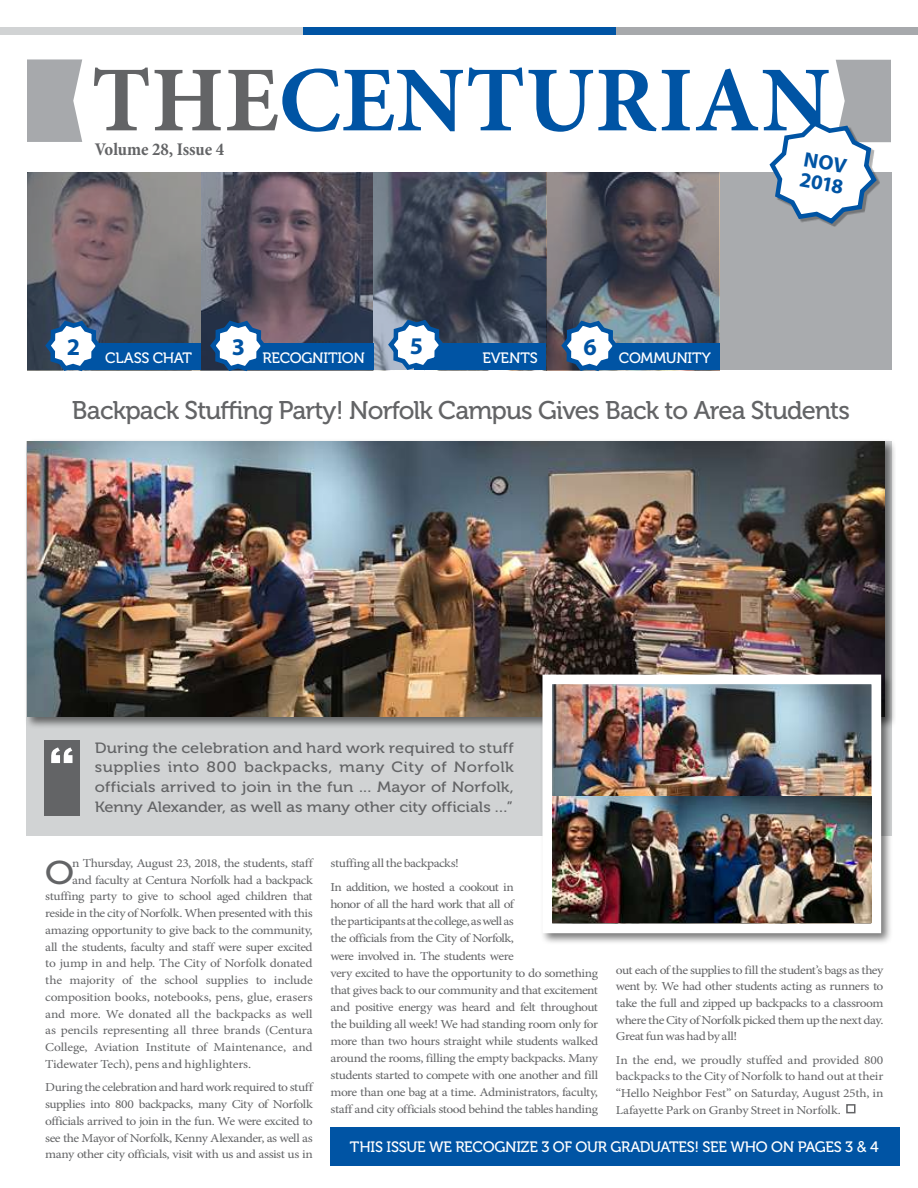
<style>
.page{position:relative;width:918px;height:1188px;background:#fff}
.page>*{position:absolute;margin:0;border:0;box-sizing:border-box;transform-origin:0 0}
.t1{font:700 93px "Minion Pro";letter-spacing:.005em;color:#0054a4}
.t2{font:500 48.6px "Salvo Serif";color:#fff;scale:1.11 1}
.t3{font:32.85px "Museo 500";color:#636466;scale:1.11 1}
.t4{font:25.5px "Museo 500";letter-spacing:-.03em;color:#636466}
.t5{font:700 24px "Myriad Pro";color:#0054a4}
.t6{font:700 21px/21px "Myriad Pro";color:#0054a4}
.t7{font:700 condensed 18px "Minion Pro";letter-spacing:-.005em;color:#636466}
.t8{font:15px "Museo 500";letter-spacing:-.02em;color:#fff}
.t9{font:14.85px/19.8px "Museo 500";letter-spacing:-.005em;color:#636466;text-align:justify;scale:1.11 1}
.t10{font:12.15px/17.1px "Minion Pro";letter-spacing:-.03em;color:#636466;text-align:justify;scale:1.11 1}
.t11{font:12.15px "Minion Pro";letter-spacing:-.01em;color:#636466;scale:1.11 1}
.s1{color:#636466}
.s2{font-family:"Arial"}
</style>
<div class="page">
<div style="left:703px;top:172px;width:189px;height:198px;background:#a9abae"></div>
<div style="left:0;top:27px;width:303px;height:8px;background:#d1d3d4"></div>
<div style="left:303px;top:27px;width:314px;height:8px;background:#0054a4"></div>
<div style="left:617px;top:27px;width:301px;height:8px;background:#a7a9ac"></div>
<div style="left:846px;top:1104px;width:10px;height:9px;border:2px solid #636466"></div>
<svg style="left:27px;top:59px;width:55px;height:83px;background:#aeb0b2"></svg>
<img style="left:200px;top:172px;width:347px;height:198px">
<svg style="left:27px;top:172px;width:173px;height:198px;background:#736e74"></svg>
<svg style="left:547px;top:172px;width:172px;height:198px;background:#616068"></svg>
<svg style="left:373px;top:172px;width:173px;height:198px;background:#4a515f"></svg>
<div style="left:68px;top:344px;width:132px;height:26px;background:#0054a4"></div>
<div style="left:244px;top:344px;width:129px;height:26px;background:#0054a4"></div>
<div style="left:415px;top:344px;width:131px;height:26px;background:#0054a4"></div>
<svg style="left:42px;top:318px;width:62px;height:54px"></svg>
<svg style="left:207px;top:318px;width:62px;height:54px"></svg>
<div style="left:587px;top:344px;width:132px;height:26px;background:#0054a4"></div>
<svg style="left:558px;top:318px;width:63px;height:54px"></svg>
<svg style="left:769px;top:60px;width:122px;height:167px"></svg>
<div style="left:26px;top:441px;width:866px;height:394px;background:#d1d3d4"></div>
<div style="left:331px;top:1127px;width:569px;height:39px;background:#0054a4"></div>
<svg style="left:385px;top:317px;width:62px;height:54px"></svg>
<div style="left:24px;top:438px;width:872px;height:290px;background:#000;opacity:.53"></div>
<img style="left:27px;top:441px;width:858px;height:276px">
<div style="left:540px;top:673px;width:353px;height:272px;background:#000;opacity:.53"></div>
<img style="left:553px;top:686px;width:317px;height:110px">
<div style="left:542px;top:675px;width:339px;height:258px;border:10px solid #fff"></div>
<div style="left:44px;top:740px;width:35px;height:75px;background:#636466"></div>
<img style="left:553px;top:796px;width:318px;height:127px">
<h1 class="t1" style="left:91px;top:35px;width:740px"><span class="s1">THE</span>CENTURIAN</h1>
<h3 class="t7" style="left:95px;top:137px;width:131px">Volume 28, Issue 4</h3>
<h3 class="t6" style="left:806px;top:147px;width:45px;rotate:10deg">NOV<br>2018</h3>
<h3 class="t5" style="left:410px;top:330px;width:15px">5</h3>
<h3 class="t5" style="left:67px;top:331px;width:15px">2</h3>
<h3 class="t5" style="left:232px;top:331px;width:15px">3</h3>
<p class="t8" style="left:105px;top:349px;width:88px">CLASS CHAT</p>
<p class="t8" style="left:263px;top:349px;width:104px">RECOGNITION</p>
<p class="t8" style="left:482px;top:349px;width:57px">EVENTS</p>
<h3 class="t5" style="left:583px;top:331px;width:15px">6</h3>
<p class="t8" style="left:619px;top:349px;width:93px">COMMUNITY</p>
<h3 class="t4" style="left:72px;top:396px;width:780px">Backpack Stuffing Party! Norfolk Campus Gives Back to Area Students</h3>
<h2 class="t2" style="left:48px;top:732px;width:26px">“</h2>
<p class="t9" style="left:95px;top:738px;width:379px">During the celebration and hard work required to stuff supplies into 800 backpacks, many City of Norfolk officials arrived to join in the fun ... Mayor of Norfolk, Kenny Alexander, as well as many other city officials ...”</p>
<h3 class="t3" style="left:45px;top:854px;width:28px">O</h3>
<p class="t10" style="left:72px;top:855px;width:218px">n Thursday, August 23, 2018, the students, staff</p>
<p class="t10" style="left:72px;top:871px;width:218px">and faculty at Centura Norfolk had a backpack</p>
<p class="t10" style="left:45px;top:888px;width:243px">stuffing party to give to school aged children that</p>
<p class="t10" style="left:45px;top:905px;width:242px">reside in the city of Norfolk. When presented with this</p>
<p class="t10" style="left:45px;top:921px;width:243px">amazing opportunity to give back to the community,</p>
<p class="t10" style="left:45px;top:938px;width:243px">all the students, faculty and staff were super excited</p>
<p class="t10" style="left:45px;top:955px;width:242px">to jump in and help. The City of Norfolk donated</p>
<p class="t10" style="left:45px;top:972px;width:243px">the majority of the school supplies to include</p>
<p class="t10" style="left:45px;top:988px;width:242px">composition books, notebooks, pens, glue, erasers</p>
<p class="t10" style="left:45px;top:1005px;width:243px">and more. We donated all the backpacks as well</p>
<p class="t11" style="left:45px;top:1022px;width:243px">as pencils representing all three brands (Centura</p>
<p class="t10" style="left:45px;top:1039px;width:242px">College, Aviation Institute of Maintenance, and</p>
<p class="t10" style="left:45px;top:1055px;width:187px">Tidewater Tech), pens and highlighters.</p>
<p class="t10" style="left:45px;top:1079px;width:243px">During the celebration and hard work required to stuff supplies into 800 backpacks, many City of Norfolk officials arrived to join in the fun. We were excited to see the Mayor of Norfolk, Kenny Alexander, as well as many other city officials, visit with us and assist us in</p>
<p class="t10" style="left:331px;top:852px;width:167px;line-height:23.9px">stuffing all the backpacks!<br>In addition, we hosted a cookout in</p>
<p class="t10" style="left:331px;top:896px;width:243px;text-align:left">honor of all the hard work that all of<br>the participants at the college, as well as<br>the officials from the City of Norfolk,<br>were involved in. The students were<br>very excited to have the opportunity to do something that gives back to our community and that excitement and positive energy was heard and felt throughout the building all week! We had standing room only for more than two hours straight while students walked around the rooms, filling the empty backpacks. Many students started to compete with one another and fill more than one bag at a time. Administrators, faculty, staff and city officials stood behind the tables handing</p>
<p class="t10" style="left:616px;top:961px;width:243px;line-height:16.6px">out each of the supplies to fill the student’s bags as they went by. We had other students acting as runners to take the full and zipped up backpacks to a classroom where the City of Norfolk picked them up the next day.<br>Great fun was had by all!</p>
<p class="t10" style="left:616px;top:1051px;width:243px;line-height:16.6px">In the end, we proudly stuffed and provided 800 backpacks to the City of Norfolk to hand out at their “Hello Neighbor Fest” on Saturday, August 25th, in Lafayette Park on Granby Street in Norfolk.</p>
<p class="t8" style="left:350px;top:1139px;width:18px">This</p>
<p class="t8" style="left:387px;top:1139px;width:9px">issue</p>
<p class="t8" style="left:429px;top:1139px;width:46px">We Recogni</p>
<p class="t8" style="left:521px;top:1139px;width:66px">ze 3 of our</p>
<p class="t8" style="left:610px;top:1139px;width:11px">gra</p>
<p class="t8" style="left:640px;top:1139px;width:21px">duates</p>
<p class="t8" style="left:694px;top:1139px;width:50px">! See who</p>
<p class="t8" style="left:771px;top:1139px;width:109px">on PagES 3 <span class="s2">&amp;</span> 4</p>
</div>
